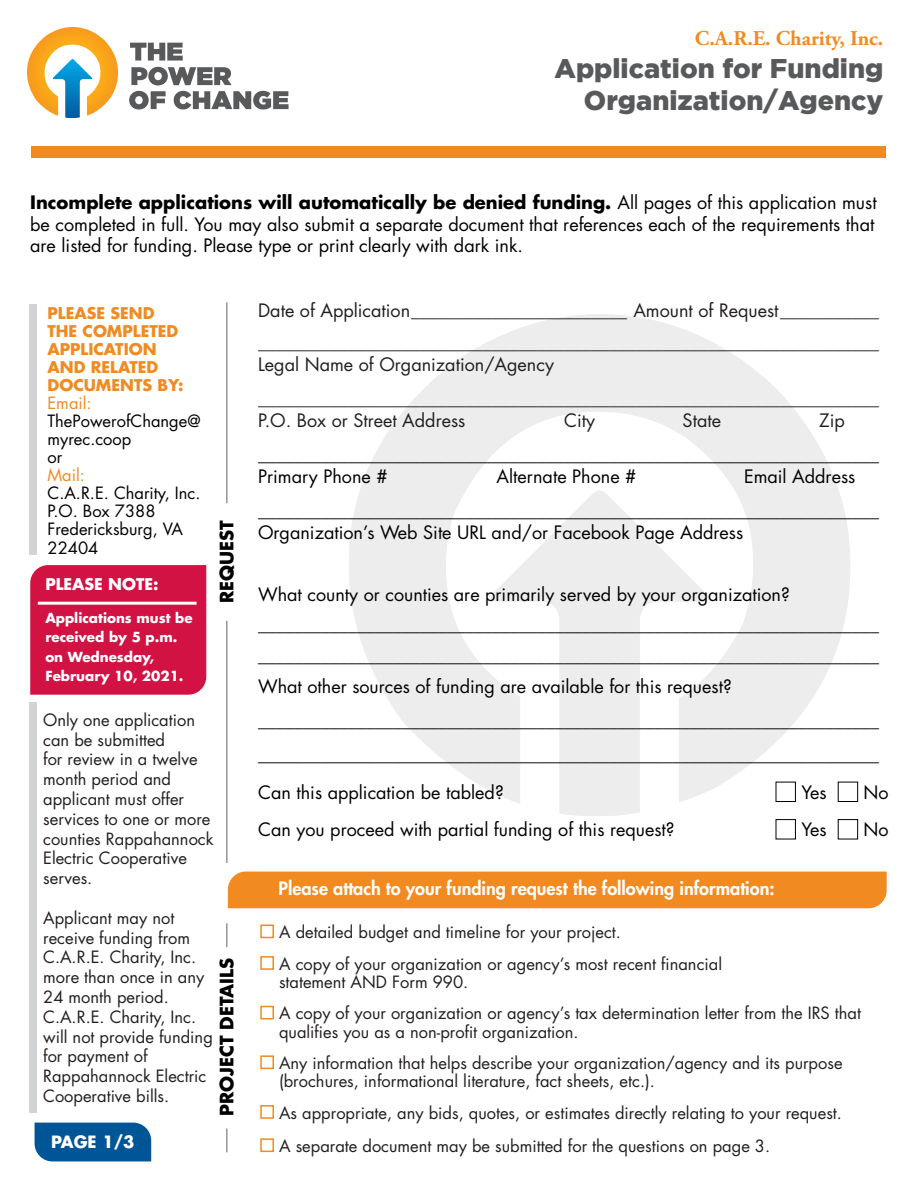
<style>
.page{position:relative;width:918px;height:1188px;background:#fff}
.page>*{position:absolute;margin:0;border:0;box-sizing:border-box;transform-origin:0 0}
.t1{font:900 27px/32.4px "Gotham";color:#58595b;text-align:right}
.t2{font:700 21px "Adobe Garamond Pro";color:#f18b21}
.t3{font:18px/30.8px "Futura Std";color:#000}
.t4{font:18px/32.1px "Futura Std";color:#221e1f}
.t5{font:800 18px "Futura Std";color:#fff}
.t6{font:700 18px "Futura Std";color:#000}
.t7{font:16.5px/19.8px "Futura Std";color:#221e1f}
.t8{font:16.5px/18px "Futura Std";color:#000}
.t9{font:16.5px "Futura Std";color:#f18b21}
.t10{font:700 16.5px "Futura Std";color:#fff}
.t11{font:700 15.75px/18.1px "Futura Std";color:#f18b21}
.t12{font:700 15.75px "Futura Std";color:#fff}
.t13{font:700 13.5px/19.5px "Futura Std";color:#fff}
.s1{font-weight:700}
</style>
<div class="page">
<svg style="left:559px;top:804px;width:81px;height:12px"></svg>
<svg style="left:349px;top:314px;width:500px;height:490px;fill:#ededee"></svg>
<svg style="left:27px;top:27px;width:91px;height:91px"></svg>
<svg style="left:130px;top:43px;width:53px;height:18px"></svg>
<svg style="left:131px;top:67px;width:101px;height:18px"></svg>
<svg style="left:129px;top:91px;width:37px;height:18px"></svg>
<svg style="left:174px;top:91px;width:115px;height:18px"></svg>
<div style="left:31px;top:146px;width:855px;height:12px;background:#f18b21"></div>
<div style="left:29px;top:304px;width:8px;height:251px;background:#d1d3d4"></div>
<div style="left:29px;top:703px;width:8px;height:410px;background:#d1d3d4"></div>
<div style="left:30px;top:565px;width:176px;height:130px;background:#d11242"></div>
<hr style="left:38px;top:602px;width:159px;height:3px;background:#fff">
<div style="left:35px;top:1123px;width:116px;height:38px;background:#005596"></div>
<hr style="left:226px;top:1129px;width:2px;height:23px;background:#939598">
<hr style="left:226px;top:923px;width:2px;height:24px;background:#939598">
<hr style="left:226px;top:621px;width:2px;height:242px;background:#939598">
<hr style="left:226px;top:302px;width:2px;height:201px;background:#939598">
<div style="left:776px;top:782px;width:20px;height:20px;border:1px solid #000"></div>
<div style="left:838px;top:782px;width:20px;height:20px;border:1px solid #000"></div>
<div style="left:776px;top:819px;width:20px;height:20px;border:1px solid #000"></div>
<div style="left:838px;top:819px;width:20px;height:20px;border:1px solid #000"></div>
<div style="left:228px;top:872px;width:659px;height:36px;background:#f18b21"></div>
<div style="left:260px;top:925px;width:14px;height:13px;border:2px solid #f18b21"></div>
<div style="left:260px;top:956px;width:14px;height:14px;border:2px solid #f18b21"></div>
<div style="left:260px;top:1006px;width:14px;height:13px;border:2px solid #f18b21"></div>
<div style="left:260px;top:1055px;width:14px;height:14px;border:2px solid #f18b21"></div>
<div style="left:260px;top:1105px;width:14px;height:14px;border:2px solid #f18b21"></div>
<div style="left:260px;top:1138px;width:14px;height:14px;border:2px solid #f18b21"></div>
<p class="t2" style="left:695px;top:27px;width:190px">C.A.R.E. Charity, Inc.</p>
<h1 class="t1" style="left:555px;top:51px;width:330px">Application for Funding<br>Organization/Agency</h1>
<p class="t3" style="left:30px;top:192px;width:848px;line-height:21.6px"><span class="s1">Incomplete applications will automatically be denied funding.</span> All pages of this application must be completed in full. You may also submit a separate document that references each of the requirements that are listed for funding. Please type or print clearly with dark ink.</p>
<p class="t11" style="left:48px;top:303px;width:138px">PLEASE SEND<br>THE COMPLETED<br>APPLICATION<br>AND RELATED<br>DOCUMENTS BY:</p>
<p class="t9" style="left:48px;top:392px;width:46px">Email:</p>
<p class="t8" style="left:48px;top:412px;width:155px">ThePowerofChange@ myrec.coop<br>or</p>
<p class="t9" style="left:48px;top:465px;width:39px">Mail:</p>
<p class="t8" style="left:48px;top:484px;width:155px">C.A.R.E. Charity, Inc.<br>P.O. Box 7388<br>Fredericksburg, VA<br>22404</p>
<p class="t12" style="left:45px;top:574px;width:115px">PLEASE NOTE:</p>
<p class="t13" style="left:45px;top:608px;width:149px">Applications must be received by 5 p.m. on Wednesday,<br>February 10, 2021.</p>
<p class="t6" style="left:215px;top:603px;width:84px;rotate:-90deg">REQUEST</p>
<p class="t7" style="left:43px;top:710px;width:172px">Only one application can be submitted<br>for review in a twelve month period and applicant must offer services to one or more counties Rappahannock<br>Electric Cooperative serves.</p>
<p class="t7" style="left:43px;top:908px;width:171px">Applicant may not receive funding from<br>C.A.R.E. Charity, Inc. more than once in any<br>24 month period.<br>C.A.R.E. Charity, Inc. will not provide funding for payment of<br>Rappahannock Electric<br>Cooperative bills.</p>
<p class="t6" style="left:215px;top:1116px;width:160px;rotate:-90deg">PROJECT DETAILS</p>
<p class="t10" style="left:51px;top:1130px;width:85px">PAGE 1/3</p>
<p class="t4" style="left:258px;top:295px;width:623px">Date of Application________________________ Amount of Request___________ _____________________________________________________________________</p>
<p class="t4" style="left:258px;top:348px;width:622px;line-height:34.2px">Legal Name of Organization/Agency _____________________________________________________________________</p>
<p class="t4" style="left:258px;top:405px;width:209px">P.O. Box or Street Address</p>
<p class="t4" style="left:564px;top:405px;width:32px">City</p>
<p class="t4" style="left:683px;top:405px;width:40px">State</p>
<p class="t4" style="left:819px;top:405px;width:27px">Zip</p>
<p class="t3" style="left:258px;top:444px;width:623px;line-height:21.8px">_____________________________________________________________________<br>Primary Phone #</p>
<p class="t3" style="left:258px;top:460px;width:623px;line-height:34.2px;text-indent:486px">Email Address _____________________________________________________________________</p>
<p class="t3" style="left:258px;top:517px;width:487px">Organization’s Web Site URL and/or Facebook Page Address</p>
<p class="t3" style="left:497px;top:461px;width:141px">Alternate Phone #</p>
<p class="t3" style="left:258px;top:579px;width:623px">What county or counties are primarily served by your organization? _____________________________________________________________________ _____________________________________________________________________ What other sources of funding are available for this request?</p>
<p class="t3" style="left:258px;top:704px;width:623px;line-height:34.2px">_____________________________________________________________________ _____________________________________________________________________</p>
<p class="t3" style="left:258px;top:777px;width:247px">Can this application be tabled?</p>
<p class="t3" style="left:801px;top:777px;width:27px">Yes</p>
<p class="t3" style="left:864px;top:777px;width:27px">No</p>
<p class="t3" style="left:258px;top:815px;width:418px">Can you proceed with partial funding of this request?</p>
<p class="t3" style="left:801px;top:815px;width:27px">Yes</p>
<p class="t3" style="left:864px;top:815px;width:27px">No</p>
<p class="t5" style="left:279px;top:877px;width:498px">Please attach to your funding request the following information:</p>
<p class="t7" style="left:279px;top:917px;width:445px;line-height:31.7px">A detailed budget and timeline for your project.<br>A copy of your organization or agency’s most recent financial</p>
<p class="t7" style="left:279px;top:966px;width:584px;line-height:31.7px">statement AND Form 990.<br>A copy of your organization or agency’s tax determination letter from the IRS that</p>
<p class="t7" style="left:279px;top:1016px;width:565px;line-height:31.7px">qualifies you as a non-profit organization.<br>Any information that helps describe your organization/agency and its purpose</p>
<p class="t7" style="left:279px;top:1065px;width:564px;line-height:31.7px">(brochures, informational literature, fact sheets, etc.).<br>As appropriate, any bids, quotes, or estimates directly relating to your request.</p>
<p class="t7" style="left:279px;top:1136px;width:493px">A separate document may be submitted for the questions on page 3.</p>
</div>
